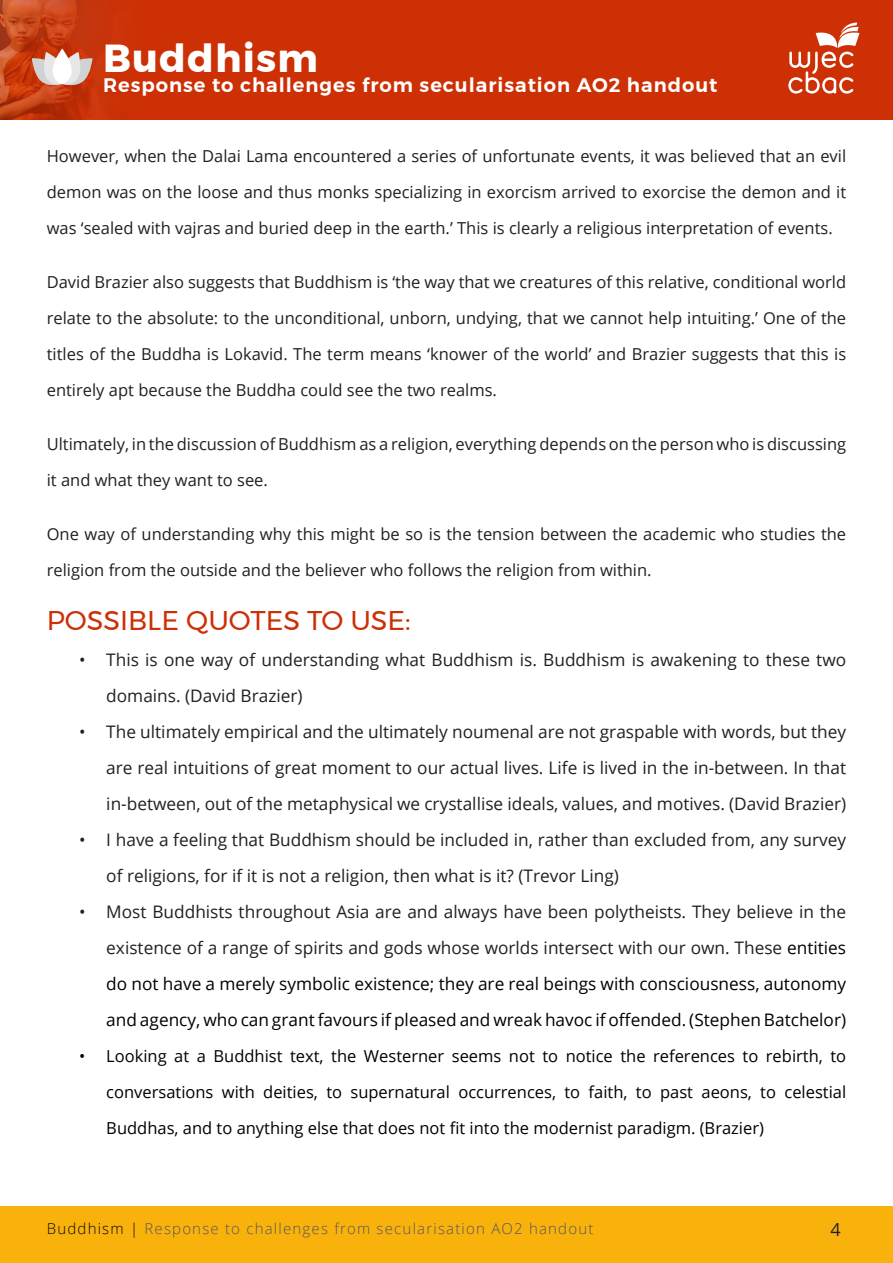
<style>
.page{position:relative;width:893px;height:1263px;background:#fff}
.page>*{position:absolute;margin:0;border:0;box-sizing:border-box;transform-origin:0 0}
.t1{font:700 39px "Montserrat";letter-spacing:.03em;color:#fff}
.t2{font:27px "Montserrat";color:#cd3005}
.t3{font:600 19.5px "Montserrat";letter-spacing:.05em;color:#fff}
.t4{font:18px "Open Sans";color:#231f20}
.t5{font:17.25px/36px "Open Sans";color:#231f20}
.t6{font:17.25px/36px "Open Sans";color:#000;text-align:justify}
.Paragraph_text{font:16.5px/36px "Open Sans";color:#231f20;text-align:justify}
.t7{font:16.5px/36px "Open Sans";color:#000;text-align:justify}
.t8{font:300 15px "Open Sans";letter-spacing:.08em;color:#57585a}
.s1{color:#231f20}
.s2{color:#0c0806}
</style>
<div class="page">
<img style="left:0;top:0;width:893px;height:119px">
<svg style="left:788px;top:23px;width:71px;height:71px"></svg>
<div style="left:0;top:1206px;width:893px;height:57px;background:#f9b20c"></div>
<svg style="left:32px;top:49px;width:60px;height:39px"></svg>
<svg style="left:57px;top:34px;width:11px;height:11px"></svg>
<h1 class="t1" style="left:103px;top:27px;width:216px">Buddhism</h1>
<p class="t3" style="left:103px;top:70px;width:616px">Response to challenges from secularisation AO2 handout</p>
<p class="Paragraph_text" style="left:47px;top:138px;width:801px">However, when the Dalai Lama encountered a series of unfortunate events, it was believed that an evil demon was on the loose and thus monks specializing in exorcism arrived to exorcise the demon and it was ‘sealed with vajras and buried deep in the earth.’ This is clearly a religious interpretation of events.</p>
<p class="Paragraph_text" style="left:47px;top:264px;width:801px">David Brazier also suggests that Buddhism is ‘the way that we creatures of this relative, conditional world relate to the absolute: to the unconditional, unborn, undying, that we cannot help intuiting.’ One of the titles of the Buddha is Lokavid. The term means ‘knower of the world’ and Brazier suggests that this is entirely apt because the Buddha could see the two realms.</p>
<p class="Paragraph_text" style="left:47px;top:426px;width:801px">Ultimately, in the discussion of Buddhism as a religion, everything depends on the person who is discussing it and what they want to see.</p>
<p class="Paragraph_text" style="left:47px;top:516px;width:801px">One way of understanding why this might be so is the tension between the academic who studies the religion from the outside and the believer who follows the religion from within.</p>
<h2 class="t2" style="left:47px;top:600px;width:365px">POSSIBLE QUOTES TO USE:</h2>
<p class="t5" style="left:106px;top:641px;width:741px;text-indent:-27px">• This is one way of understanding what Buddhism is. Buddhism is awakening to these two domains. (David Brazier)</p>
<p class="t5" style="left:106px;top:713px;width:741px;text-align:justify;text-indent:-27px">• The ultimately empirical and the ultimately noumenal are not graspable with words, but they are real intuitions of great moment to our actual lives. Life is lived in the in-between. In that in-between, out of the metaphysical we crystallise ideals, values, and motives. (David Brazier)</p>
<p class="t5" style="left:106px;top:821px;width:741px;text-indent:-27px">• I have a feeling that Buddhism should be included in, rather than excluded from, any survey of religions, for if it is not a religion, then what is it? (Trevor Ling)</p>
<p class="t6" style="left:106px;top:893px;width:741px;text-indent:-27px"><span class="s1">• Most Buddhists throughout Asia are and always have been polytheists. They believe in the existence of a range of spirits and gods whose worlds intersect with our own. These</span> entities do not have a merely symbolic existence; they are real beings with consciousness, autonomy and agency, who can grant favours if pleased and wreak havoc if offended. (Stephen Batchelor)</p>
<p class="t7" style="left:106px;top:1038px;width:741px;text-indent:-27px">• Looking at a Buddhist text, the Westerner seems not to notice the references to rebirth, to conversations with deities, to supernatural occurrences, to faith, to past aeons, to celestial Buddhas, and to anything else that does not fit into the modernist paradigm. (Brazier)</p>
<p class="t8" style="left:47px;top:1218px;width:548px"><span class="s2">Buddhism |</span> Response to challenges from secularisation AO2 handout</p>
<p class="t4" style="left:830px;top:1217px;width:12px">4</p>
</div>
